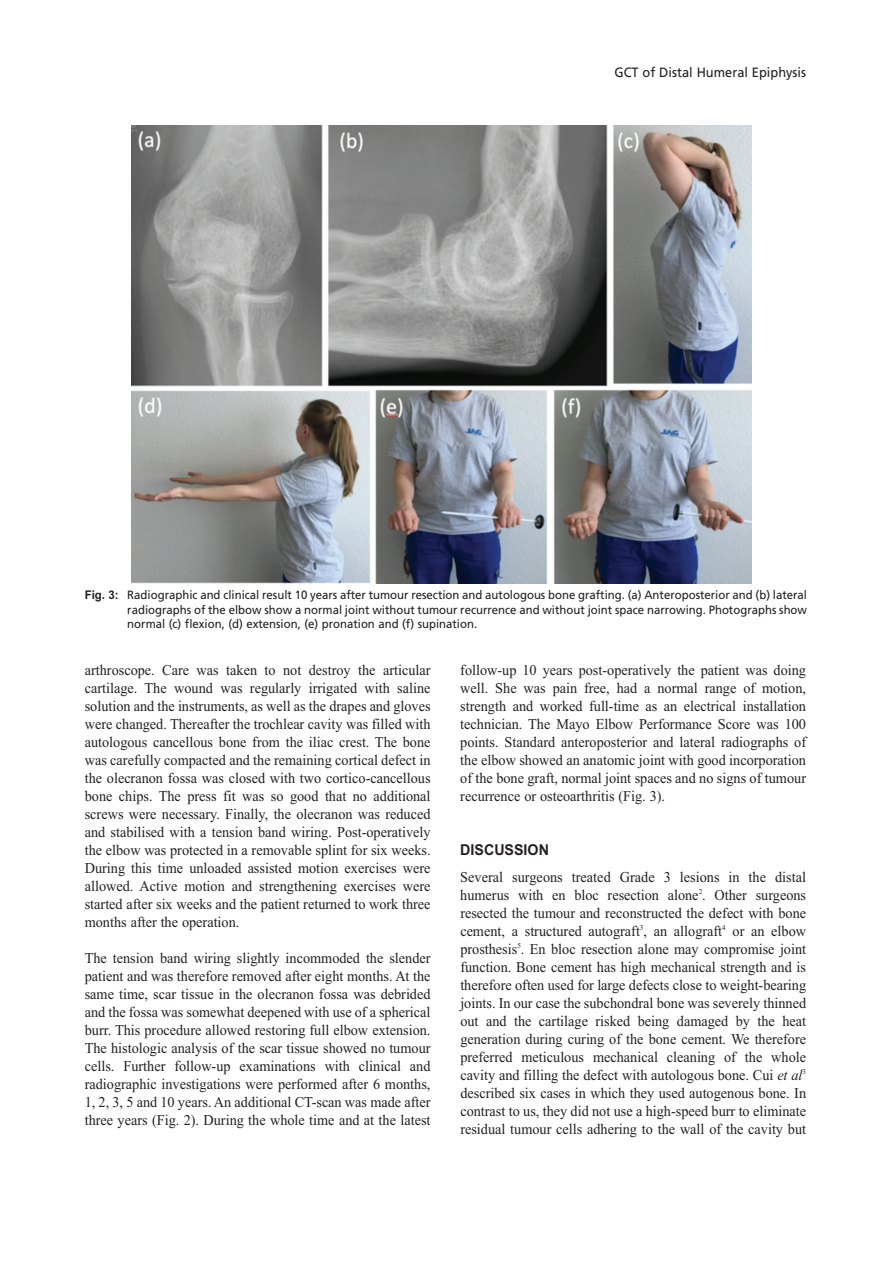
<style>
.page{position:relative;width:893px;height:1262px;background:#fff}
.page>*{position:absolute;margin:0;border:0;box-sizing:border-box;transform-origin:0 0}
.t1{font:15px/18px "Times New Roman";color:#231f20;text-align:justify;scale:.95 1}
.t2{font:700 15px "Arial";color:#231f20;scale:.95 1}
.t3{font:13.5px "Frutiger LT Std";color:#231f20;scale:.95 1}
.t4{font:12px/14.4px "Frutiger LT Std";color:#231f20;text-align:justify;scale:.95 1}
.s1{font-family:"Arial";font-weight:700}
.s2{font-style:italic}
</style>
<div class="page">
<img style="left:131px;top:126px;width:620px;height:457px">
<p class="t3" style="left:614px;top:67px;width:203px">GCT of Distal Humeral Epiphysis</p>
<p class="t4" style="left:127px;top:589px;width:717px;text-indent:-43px"><span class="s1">Fig. 3:</span> Radiographic and clinical result 10 years after tumour resection and autologous bone grafting. (a) Anteroposterior and (b) lateral radiographs of the elbow show a normal joint without tumour recurrence and without joint space narrowing. Photographs show normal (c) flexion, (d) extension, (e) pronation and (f) supination.</p>
<p class="t1" style="left:85px;top:660px;width:365px">arthroscope. Care was taken to not destroy the articular cartilage. The wound was regularly irrigated with saline solution and the instruments, as well as the drapes and gloves were changed. Thereafter the trochlear cavity was filled with autologous cancellous bone from the iliac crest. The bone was carefully compacted and the remaining cortical defect in the olecranon fossa was closed with two cortico-cancellous bone chips. The press fit was so good that no additional screws were necessary. Finally, the olecranon was reduced and stabilised with a tension band wiring. Post-operatively the elbow was protected in a removable splint for six weeks.<br>During this time unloaded assisted motion exercises were allowed. Active motion and strengthening exercises were started after six weeks and the patient returned to work three months after the operation.</p>
<p class="t1" style="left:85px;top:948px;width:365px">The tension band wiring slightly incommoded the slender patient and was therefore removed after eight months. At the same time, scar tissue in the olecranon fossa was debrided and the fossa was somewhat deepened with use of a spherical burr. This procedure allowed restoring full elbow extension.<br>The histologic analysis of the scar tissue showed no tumour cells. Further follow-up examinations with clinical and radiographic investigations were performed after 6 months, 1, 2, 3, 5 and 10 years. An additional CT-scan was made after three years (Fig. 2). During the whole time and at the latest</p>
<p class="t1" style="left:460px;top:660px;width:365px">follow-up 10 years post-operatively the patient was doing well. She was pain free, had a normal range of motion, strength and worked full-time as an electrical installation technician. The Mayo Elbow Performance Score was 100 points. Standard anteroposterior and lateral radiographs of the elbow showed an anatomic joint with good incorporation of the bone graft, normal joint spaces and no signs of tumour recurrence or osteoarthritis (Fig. 3).</p>
<p class="t2" style="left:460px;top:841px;width:95px">DISCUSSION</p>
<p class="t1" style="left:460px;top:867px;width:365px">Several surgeons treated Grade 3 lesions in the distal humerus with en bloc resection alone<sup>2</sup>. Other surgeons resected the tumour and reconstructed the defect with bone cement, a structured autograft<sup>3</sup>, an allograft<sup>4</sup> or an elbow prosthesis<sup>5</sup>. En bloc resection alone may compromise joint function. Bone cement has high mechanical strength and is therefore often used for large defects close to weight-bearing joints. In our case the subchondral bone was severely thinned out and the cartilage risked being damaged by the heat generation during curing of the bone cement. We therefore preferred meticulous mechanical cleaning of the whole cavity and filling the defect with autologous bone. Cui <span class="s2">et al</span><sup>3 </sup>described six cases in which they used autogenous bone. In contrast to us, they did not use a high-speed burr to eliminate residual tumour cells adhering to the wall of the cavity but</p>
</div>
